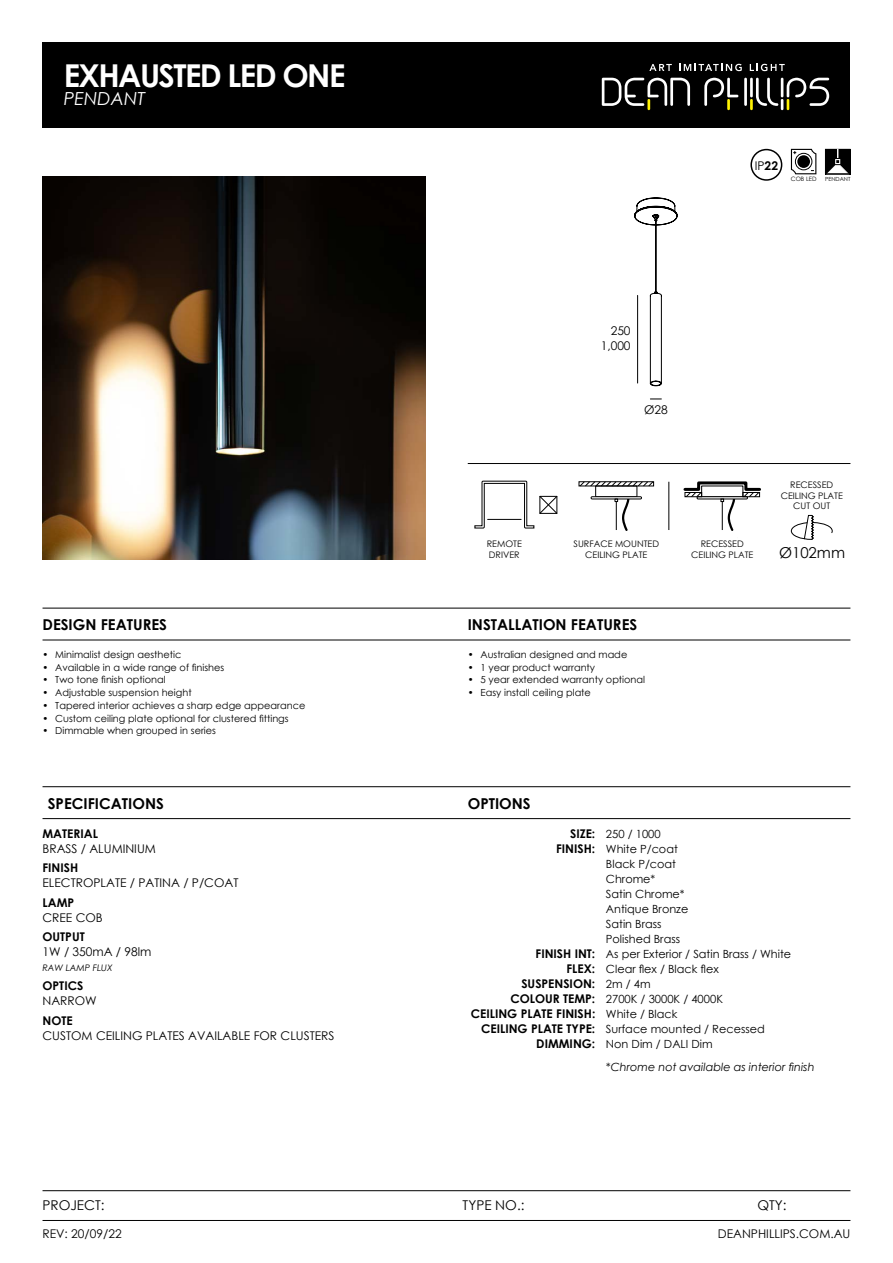
<style>
.page{position:relative;width:893px;height:1263px;background:#fff}
.page>*{position:absolute;margin:0;border:0;box-sizing:border-box;transform-origin:0 0}
.t1{font:700 31.5px "Century Gothic";letter-spacing:-.05em;color:#fff}
.t2{font:italic 18px "Century Gothic";color:#fff}
.t3{font:700 15px "Century Gothic";color:#000}
.t4{font:15px "Century Gothic";color:#000}
.t5{font:13.5px "Century Gothic";color:#000}
.t6{font:12px/14.4px "Century Gothic";color:#000;text-align:right}
.t7{font:700 12px/15px "Century Gothic";color:#000;text-align:right}
.t8{font:11.25px/15px "Century Gothic";color:#000}
.t9{font:italic 11.25px "Century Gothic";color:#000}
.t10{font:9.75px "Century Gothic";color:#000}
.t11{font:9px/10.8px "Century Gothic";color:#000;text-align:center}
.t12{font:italic 9px "Century Gothic";color:#000}
.t13{font:6px "Century Gothic";color:#000}
.t14{font:5.7px "Century Gothic";color:#000}
.s1{font-weight:700}
</style>
<div class="page">
<div style="left:43px;top:43px;width:807px;height:85px;background:#000"></div>
<hr style="left:43px;top:608px;width:807px;height:1px;background:#000">
<hr style="left:43px;top:786px;width:807px;height:1px;background:#000">
<hr style="left:43px;top:818px;width:807px;height:1px;background:#000">
<hr style="left:43px;top:640px;width:807px;height:1px;background:#000">
<hr style="left:43px;top:1190px;width:807px;height:1px;background:#000">
<hr style="left:43px;top:1220px;width:807px;height:1px;background:#000">
<hr style="left:468px;top:463px;width:382px;height:1px;background:#000">
<svg style="left:791px;top:149px;width:25px;height:25px"></svg>
<div style="left:795px;top:153px;width:17px;height:17px;border:1px solid #000;border-radius:50%"></div>
<svg style="left:750px;top:149px;width:32px;height:32px"></svg>
<svg style="left:825px;top:149px;width:25px;height:25px"></svg>
<hr style="left:669px;top:482px;width:1px;height:48px;background:#000">
<div style="left:591px;top:496px;width:51px;height:3px;border:1px solid #000"></div>
<div style="left:579px;top:481px;width:75px;height:5px;border:1px solid #000"></div>
<svg style="left:580px;top:481px;width:73px;height:5px"></svg>
<svg style="left:615px;top:496px;width:16px;height:35px"></svg>
<svg style="left:683px;top:481px;width:78px;height:50px"></svg>
<svg style="left:791px;top:514px;width:42px;height:26px"></svg>
<svg style="left:474px;top:480px;width:84px;height:49px"></svg>
<hr style="left:488px;top:519px;width:33px;height:1px;background:#000">
<svg style="left:634px;top:197px;width:43px;height:189px"></svg>
<img style="left:43px;top:176px;width:382px;height:383px">
<hr style="left:744px;top:78px;width:3px;height:28px;background:#fff">
<svg style="left:602px;top:78px;width:88px;height:32px"></svg>
<svg style="left:750px;top:78px;width:79px;height:32px"></svg>
<svg style="left:704px;top:78px;width:34px;height:32px"></svg>
<svg style="left:649px;top:64px;width:23px;height:7px"></svg>
<svg style="left:679px;top:64px;width:63px;height:7px"></svg>
<svg style="left:750px;top:64px;width:35px;height:7px"></svg>
<h1 class="t1" style="left:64px;top:52px;width:283px">EXHAUSTED LED ONE</h1>
<h2 class="t2" style="left:64px;top:86px;width:83px">PENDANT</h2>
<h3 class="t3" style="left:43px;top:613px;width:126px">DESIGN FEATURES</h3>
<p class="t10" style="left:43px;top:648px;width:140px">• Minimalist design aesthetic</p>
<p class="t10" style="left:43px;top:660px;width:183px">• Available in a wide range of finishes</p>
<p class="t10" style="left:43px;top:673px;width:125px">• Two tone finish optional</p>
<p class="t10" style="left:43px;top:686px;width:151px">• Adjustable suspension height</p>
<p class="t10" style="left:43px;top:699px;width:264px">• Tapered interior achieves a sharp edge appearance</p>
<p class="t10" style="left:43px;top:711px;width:248px">• Custom ceiling plate optional for clustered fittings</p>
<p class="t10" style="left:43px;top:724px;width:175px">• Dimmable when grouped in series</p>
<p class="t6" style="left:755px;top:158px;width:25px">IP<span class="s1">22</span></p>
<p class="t13" style="left:791px;top:174px;width:27px">COB LED</p>
<p class="t14" style="left:825px;top:175px;width:27px">PENDANT</p>
<p class="t11" style="left:487px;top:538px;width:37px;text-align:left">REMOTE<br>DRIVER</p>
<p class="t6" style="left:601px;top:324px;width:31px">250<br>1,000</p>
<p class="t6" style="left:644px;top:402px;width:25px">Ø28</p>
<p class="t11" style="left:573px;top:538px;width:87px">SURFACE MOUNTED<br>CEILING PLATE</p>
<p class="t11" style="left:691px;top:538px;width:64px">RECESSED<br>CEILING PLATE</p>
<p class="t11" style="left:781px;top:479px;width:64px">RECESSED<br>CEILING PLATE<br>CUT OUT</p>
<h3 class="t4" style="left:779px;top:542px;width:68px">Ø102mm</h3>
<h3 class="t3" style="left:468px;top:613px;width:171px">INSTALLATION FEATURES</h3>
<p class="t10" style="left:468px;top:648px;width:161px">• Australian designed and made</p>
<p class="t10" style="left:468px;top:660px;width:129px">• 1 year product warranty</p>
<p class="t10" style="left:468px;top:673px;width:179px">• 5 year extended warranty optional</p>
<p class="t10" style="left:468px;top:686px;width:125px">• Easy install ceiling plate</p>
<h3 class="t3" style="left:48px;top:792px;width:118px">SPECIFICATIONS</h3>
<h3 class="t3" style="left:468px;top:792px;width:64px">OPTIONS</h3>
<p class="t7" style="left:43px;top:826px;width:57px">MATERIAL</p>
<p class="t6" style="left:43px;top:841px;width:115px">BRASS / ALUMINIUM</p>
<p class="t7" style="left:43px;top:860px;width:37px">FINISH</p>
<p class="t6" style="left:43px;top:876px;width:197px">ELECTROPLATE / PATINA / P/COAT</p>
<p class="t7" style="left:43px;top:894px;width:33px">LAMP</p>
<p class="t6" style="left:43px;top:910px;width:62px">CREE COB</p>
<p class="t7" style="left:43px;top:928px;width:44px">OUTPUT</p>
<p class="t6" style="left:43px;top:944px;width:110px">1W / 350mA / 98lm</p>
<p class="t12" style="left:43px;top:961px;width:72px">RAW LAMP FLUX</p>
<p class="t7" style="left:43px;top:978px;width:42px">OPTICS</p>
<p class="t6" style="left:43px;top:993px;width:56px">NARROW</p>
<p class="t7" style="left:43px;top:1012px;width:32px">NOTE</p>
<p class="t6" style="left:43px;top:1028px;width:293px">CUSTOM CEILING PLATES AVAILABLE FOR CLUSTERS</p>
<p class="t7" style="left:556px;top:826px;width:41px">SIZE:<br>FINISH:</p>
<p class="t7" style="left:471px;top:946px;width:126px">FINISH INT:<br>FLEX:<br>SUSPENSION:<br>COLOUR TEMP:<br>CEILING PLATE FINISH:<br>CEILING PLATE TYPE:<br>DIMMING:</p>
<p class="t8" style="left:606px;top:826px;width:187px">250 / 1000<br>White P/coat<br>Black P/coat<br>Chrome*<br>Satin Chrome*<br>Antique Bronze<br>Satin Brass<br>Polished Brass<br>As per Exterior / Satin Brass / White<br>Clear flex / Black flex<br>2m / 4m<br>2700K / 3000K / 4000K<br>White / Black<br>Surface mounted / Recessed<br>Non Dim / DALI Dim</p>
<p class="t9" style="left:606px;top:1059px;width:210px">*Chrome not available as interior finish</p>
<h3 class="t5" style="left:43px;top:1196px;width:64px">PROJECT:</h3>
<h3 class="t5" style="left:463px;top:1196px;width:63px">TYPE NO.:</h3>
<p class="t6" style="left:43px;top:1226px;width:81px">REV: 20/09/22</p>
<p class="t6" style="left:718px;top:1226px;width:134px">DEANPHILLIPS.COM.AU</p>
<h3 class="t5" style="left:757px;top:1196px;width:31px">QTY:</h3>
</div>
